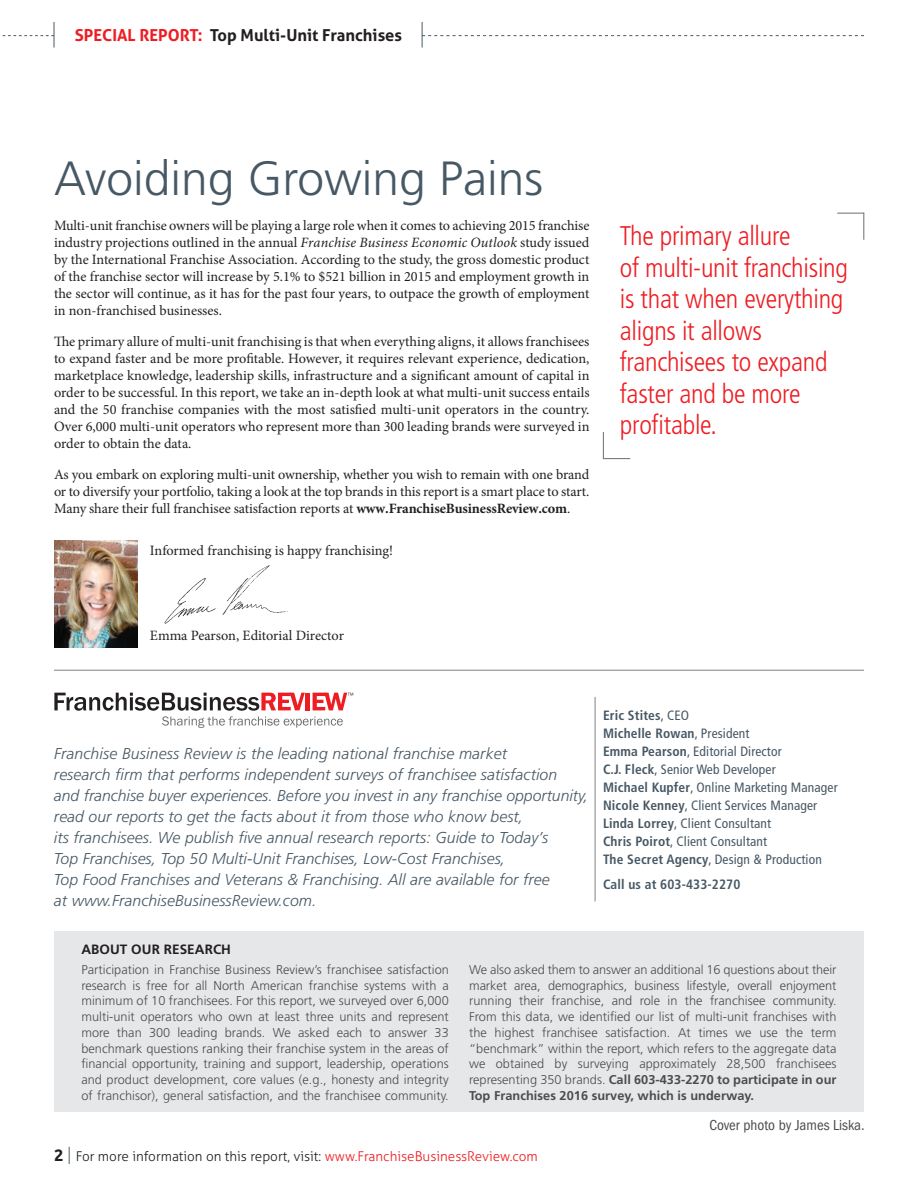
<style>
.page{position:relative;width:918px;height:1188px;background:#fff}
.page>*{position:absolute;margin:0;border:0;box-sizing:border-box;transform-origin:0 0}
.Headline{font:300 48px "Frutiger LT Std";color:#475865}
.Callout{font:300 condensed 27px/31.5px "Frutiger LT Std";letter-spacing:-.01em;color:#ee1d23}
.t1{font:700 16.5px "Aller";color:#231f20}
.t2{font:italic 300 15.75px/21px "Frutiger LT Std";letter-spacing:.005em;color:#475865}
.t3{font:condensed 15px "Franklin Gothic";color:#4b4c4d}
.NEW_Editorial_body{font:14.25px/17.1px "Minion Pro";letter-spacing:-.005em;color:#231f20;text-align:justify}
.t4{font:condensed 13.5px "Frutiger LT Std";letter-spacing:.01em;color:#475865}
.t5{font:300 13.5px "Aller";color:#231f20}
.t6{font:700 condensed 13.5px "Frutiger LT Std";letter-spacing:.01em;color:#475865}
.NEW_Editorial_subhea{font:700 13.5px "Frutiger LT Std";letter-spacing:.005em;color:#231f20}
.Sidebar_text-new{font:300 12.75px/15.8px "Frutiger LT Std";letter-spacing:.005em;color:#4b4c4d;text-align:justify}
.s1{color:#ee1d23}
.s2{font-style:italic}
.s3{font-weight:700}
.s4{font-weight:400}
.s5{font-family:"Ubuntu";font-weight:700;font-size:16.5px}
.s6{font-size:18.15px;color:#475865}
</style>
<div class="page">
<svg style="left:422px;top:22px;width:442px;height:26px"></svg>
<svg style="left:2px;top:22px;width:53px;height:26px"></svg>
<svg style="left:603px;top:432px;width:27px;height:27px"></svg>
<svg style="left:837px;top:213px;width:27px;height:27px"></svg>
<hr style="left:54px;top:670px;width:810px;height:1px;background:#808285">
<svg style="left:54px;top:693px;width:299px;height:35px"></svg>
<hr style="left:595px;top:697px;width:1px;height:204px;background:#808285">
<img style="left:54px;top:540px;width:83px;height:107px">
<img style="left:164px;top:565px;width:124px;height:59px">
<div style="left:54px;top:932px;width:810px;height:180px;background:#e6e7e9"></div>
<p class="t1" style="left:75px;top:25px;width:329px"><span class="s1">SPECIAL REPORT:</span> Top Multi-Unit Franchises</p>
<p class="Headline" style="left:54px;top:151px;width:491px">Avoiding Growing Pains</p>
<p class="NEW_Editorial_body" style="left:54px;top:217px;width:537px">Multi-unit franchise owners will be playing a large role when it comes to achieving 2015 franchise industry projections outlined in the annual <span class="s2">Franchise Business Economic Outlook</span> study issued by the International Franchise Association. According to the study, the gross domestic product of the franchise sector will increase by 5.1% to $521 billion in 2015 and employment growth in the sector will continue, as it has for the past four years, to outpace the growth of employment in non-franchised businesses.</p>
<p class="NEW_Editorial_body" style="left:54px;top:333px;width:537px">The primary allure of multi-unit franchising is that when everything aligns, it allows franchisees to expand faster and be more profitable. However, it requires relevant experience, dedication, marketplace knowledge, leadership skills, infrastructure and a significant amount of capital in order to be successful. In this report, we take an in-depth look at what multi-unit success entails and the 50 franchise companies with the most satisfied multi-unit operators in the country.<br>Over 6,000 multi-unit operators who represent more than 300 leading brands were surveyed in order to obtain the data.</p>
<p class="NEW_Editorial_body" style="left:54px;top:466px;width:537px">As you embark on exploring multi-unit ownership, whether you wish to remain with one brand or to diversify your portfolio, taking a look at the top brands in this report is a smart place to start.<br>Many share their full franchisee satisfaction reports at <span class="s3">www.FranchiseBusinessReview.com</span>.</p>
<p class="NEW_Editorial_body" style="left:150px;top:542px;width:245px">Informed franchising is happy franchising!</p>
<p class="Callout" style="left:620px;top:220px;width:230px">The primary allure<br>of multi-unit franchising is that when everything aligns it allows franchisees to expand faster and be more profitable.</p>
<p class="NEW_Editorial_body" style="left:150px;top:627px;width:196px">Emma Pearson, Editorial Director</p>
<p class="t2" style="left:54px;top:743px;width:536px">Franchise Business Review is the leading national franchise market<br>research firm that performs independent surveys of franchisee satisfaction<br>and franchise buyer experiences. Before you invest in any franchise opportunity, read our reports to get the facts about it from those who know best,<br>its franchisees. We publish five annual research reports: Guide to Today’s<br>Top Franchises, Top 50 Multi-Unit Franchises, Low-Cost Franchises,<br>Top Food Franchises and Veterans &amp; Franchising. All are available for free<br>at www.FranchiseBusinessReview.com.</p>
<p class="NEW_Editorial_subhea" style="left:81px;top:941px;width:151px">ABOUT OUR RESEARCH</p>
<p class="t6" style="left:603px;top:707px;width:88px">Eric Stites<span class="s4">, CEO</span></p>
<p class="t6" style="left:603px;top:725px;width:148px">Michelle Rowan<span class="s4">, President</span></p>
<p class="t4" style="left:603px;top:743px;width:180px"><span class="s3">Emma Pearson</span>, Editorial Director</p>
<p class="t4" style="left:603px;top:761px;width:174px"><span class="s3">C.J. Fleck</span>, Senior Web Developer</p>
<p class="t4" style="left:603px;top:779px;width:236px"><span class="s3">Michael Kupfer</span>, Online Marketing Manager</p>
<p class="t4" style="left:603px;top:797px;width:216px"><span class="s3">Nicole Kenney</span>, Client Services Manager</p>
<p class="t4" style="left:603px;top:815px;width:170px"><span class="s3">Linda Lorrey</span>, Client Consultant</p>
<p class="t4" style="left:603px;top:833px;width:166px"><span class="s3">Chris Poirot</span>, Client Consultant</p>
<p class="t4" style="left:603px;top:851px;width:220px"><span class="s3">The Secret Agency</span>, Design &amp; Production</p>
<p class="t6" style="left:603px;top:876px;width:139px">Call us at 603-433-2270</p>
<p class="Sidebar_text-new" style="left:81px;top:962px;width:369px">Participation in Franchise Business Review’s franchisee satisfaction research is free for all North American franchise systems with a minimum of 10 franchisees. For this report, we surveyed over 6,000 multi-unit operators who own at least three units and represent more than 300 leading brands. We asked each to answer 33 benchmark questions ranking their franchise system in the areas of financial opportunity, training and support, leadership, operations and product development, core values (e.g., honesty and integrity of franchisor), general satisfaction, and the franchisee community.</p>
<p class="Sidebar_text-new" style="left:469px;top:962px;width:369px">We also asked them to answer an additional 16 questions about their market area, demographics, business lifestyle, overall enjoyment running their franchise, and role in the franchisee community.<br>From this data, we identified our list of multi-unit franchises with the highest franchisee satisfaction. At times we use the term “benchmark” within the report, which refers to the aggregate data we obtained by surveying approximately 28,500 franchisees representing 350 brands. <span class="s3">Call 603-433-2270 to participate in our Top Franchises 2016 survey, which is underway.</span></p>
<p class="t5" style="left:54px;top:1148px;width:485px"><span class="s5">2</span> <span class="s6">|</span> For more information on this report, visit: <span class="s1">www.FranchiseBusinessReview.com</span></p>
<p class="t3" style="left:710px;top:1117px;width:157px">Cover photo by James Liska.</p>
</div>
